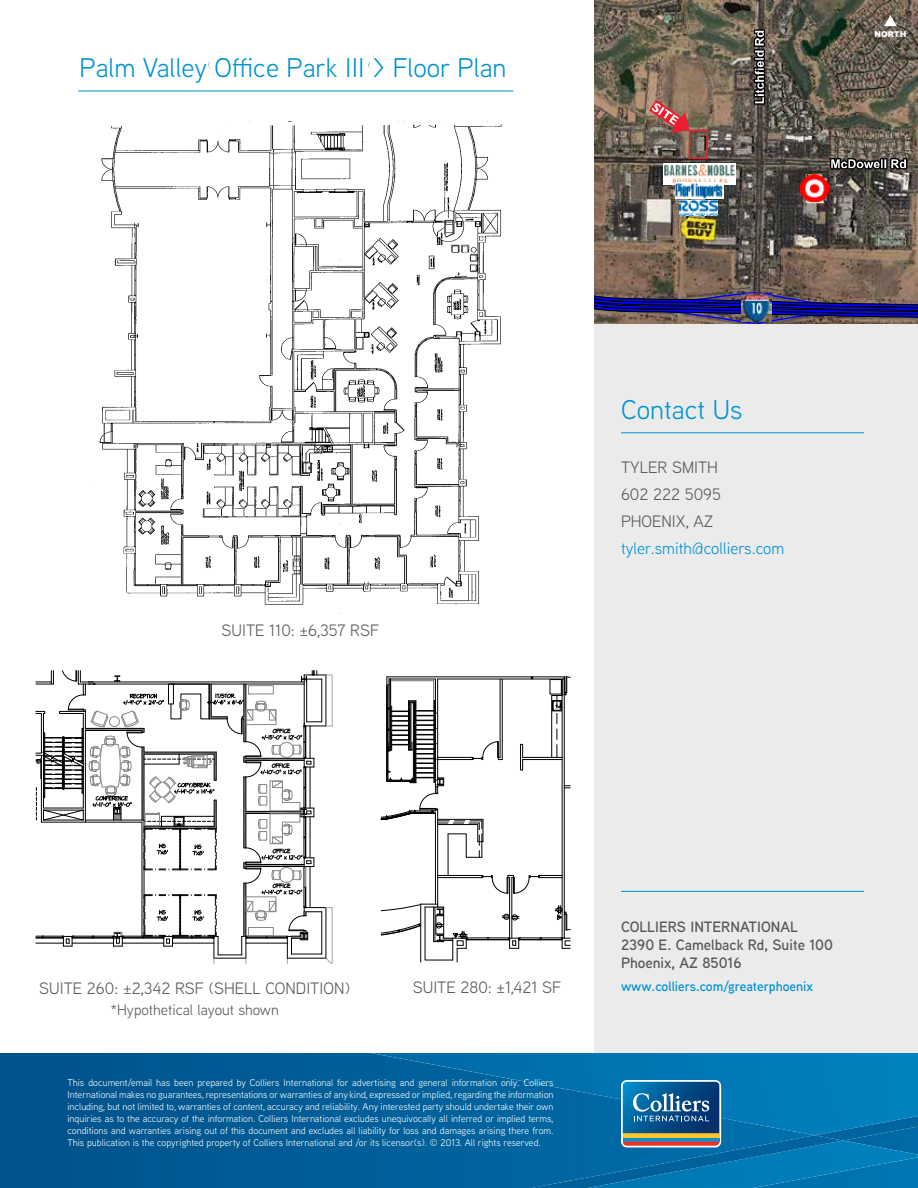
<style>
.page{position:relative;width:918px;height:1188px;background:#fff}
.page>*{position:absolute;margin:0;border:0;box-sizing:border-box;transform-origin:0 0}
.t1{font:27px "Aaux Next";color:#0093d0}
.t2{font:16.5px/27px "Aaux Next";color:#58595b}
.t3{font:16.5px "Aaux Next";color:#0093d0}
.t4{font:600 15px/18px "Aaux Next";color:#58595b}
.t5{font:15px "Aaux Next";color:#58595b}
.t6{font:600 13.5px "Aaux Next";color:#0093d0}
.t7{font:9.75px/12px "Aaux Next";color:#fff;text-align:justify}
.t8{font:900 7.95px "Arial";color:#fff}
</style>
<div class="page">
<img style="left:86px;top:55px;width:429px;height:624px">
<div style="left:594px;top:303px;width:324px;height:754px;background:#ebebec"></div>
<img style="left:594px;top:0;width:324px;height:324px">
<hr style="left:621px;top:432px;width:243px;height:1px;background:#0093d0">
<img style="left:0;top:1053px;width:572px;height:135px">
<img style="left:572px;top:1135px;width:346px;height:53px">
<img style="left:371px;top:1053px;width:547px;height:33px">
<img style="left:545px;top:1085px;width:373px;height:50px">
<img style="left:815px;top:1116px;width:103px;height:25px">
<img style="left:588px;top:1154px;width:181px;height:34px">
<img style="left:768px;top:1141px;width:150px;height:44px">
<img style="left:387px;top:1187px;width:144px;height:1px">
<img style="left:538px;top:1168px;width:103px;height:20px">
<img style="left:640px;top:1135px;width:203px;height:43px">
<img style="left:284px;top:1183px;width:103px;height:5px">
<svg style="left:531px;top:1186px;width:8px;height:2px"></svg>
<svg style="left:621px;top:1080px;width:100px;height:67px"></svg>
<hr style="left:78px;top:91px;width:435px;height:1px;background:#0093d0">
<svg style="left:649px;top:100px;width:60px;height:60px"></svg>
<svg style="left:884px;top:15px;width:13px;height:11px"></svg>
<hr style="left:621px;top:891px;width:243px;height:1px;background:#0093d0">
<svg style="left:36px;top:671px;width:297px;height:293px"></svg>
<hr style="left:437px;top:809px;width:1px;height:95px;background:#000">
<hr style="left:435px;top:813px;width:1px;height:91px;background:#000">
<hr style="left:562px;top:679px;width:1px;height:259px;background:#000">
<hr style="left:564px;top:677px;width:1px;height:261px;background:#000">
<hr style="left:438px;top:875px;width:44px;height:1px;background:#000">
<hr style="left:448px;top:834px;width:1px;height:41px;background:#000">
<hr style="left:438px;top:877px;width:44px;height:1px;background:#000">
<hr style="left:509px;top:878px;width:1px;height:60px;background:#000">
<hr style="left:512px;top:878px;width:1px;height:60px;background:#000">
<hr style="left:502px;top:679px;width:1px;height:81px;background:#000">
<svg style="left:482px;top:875px;width:80px;height:19px"></svg>
<hr style="left:438px;top:679px;width:126px;height:1px;background:#000">
<hr style="left:387px;top:677px;width:177px;height:1px;background:#000">
<svg style="left:564px;top:785px;width:6px;height:4px"></svg>
<svg style="left:380px;top:903px;width:191px;height:59px"></svg>
<svg style="left:519px;top:676px;width:51px;height:94px"></svg>
<svg style="left:380px;top:677px;width:122px;height:181px"></svg>
<h1 class="t1" style="left:80px;top:50px;width:428px">Palm Valley Office Park III &gt; Floor Plan</h1>
<p class="t8" style="left:874px;top:28px;width:33px">NORTH</p>
<h1 class="t1" style="left:621px;top:391px;width:123px">Contact Us</h1>
<h2 class="t2" style="left:222px;top:617px;width:157px">Suite 110: ±6,357 RSF</h2>
<h2 class="t2" style="left:621px;top:453px;width:101px">Tyler Smith<br>602 222 5095<br>Phoenix, AZ</h2>
<h2 class="t3" style="left:621px;top:537px;width:165px">tyler.smith@colliers.com</h2>
<h3 class="t4" style="left:621px;top:918px;width:213px">COLLIERS INTERNATIONAL<br>2390 E. Camelback Rd, Suite 100<br>Phoenix, AZ 85016</h3>
<h2 class="t2" style="left:39px;top:974px;width:312px">Suite 260: ±2,342 RSF (Shell condition)</h2>
<h3 class="t6" style="left:621px;top:977px;width:194px">www.colliers.com/greaterphoenix</h3>
<h3 class="t5" style="left:111px;top:1000px;width:170px">*Hypothetical layout shown</h3>
<h2 class="t2" style="left:413px;top:973px;width:148px">Suite 280: ±1,421 SF</h2>
<p class="t7" style="left:68px;top:1077px;width:488px">This document/email has been prepared by Colliers I nternational for advertising and general information only. Colliers I nternational makes no guarantees, representations or warranties of any kind, expressed or implied, regarding the information including, but not limited to, warranties of content, accuracy and reliability. Any interested party should undertake their own inquiries as to the accuracy of the information. Colliers I nternational excludes unequivocally all inferred or implied terms, conditions and warranties arising out of this document and excludes all liability for loss and damages arising there from.<br>This publication is the copyrighted property of Colliers I nternational and /or its licensor(s). © 2013. All rights reserved.</p>
</div>
